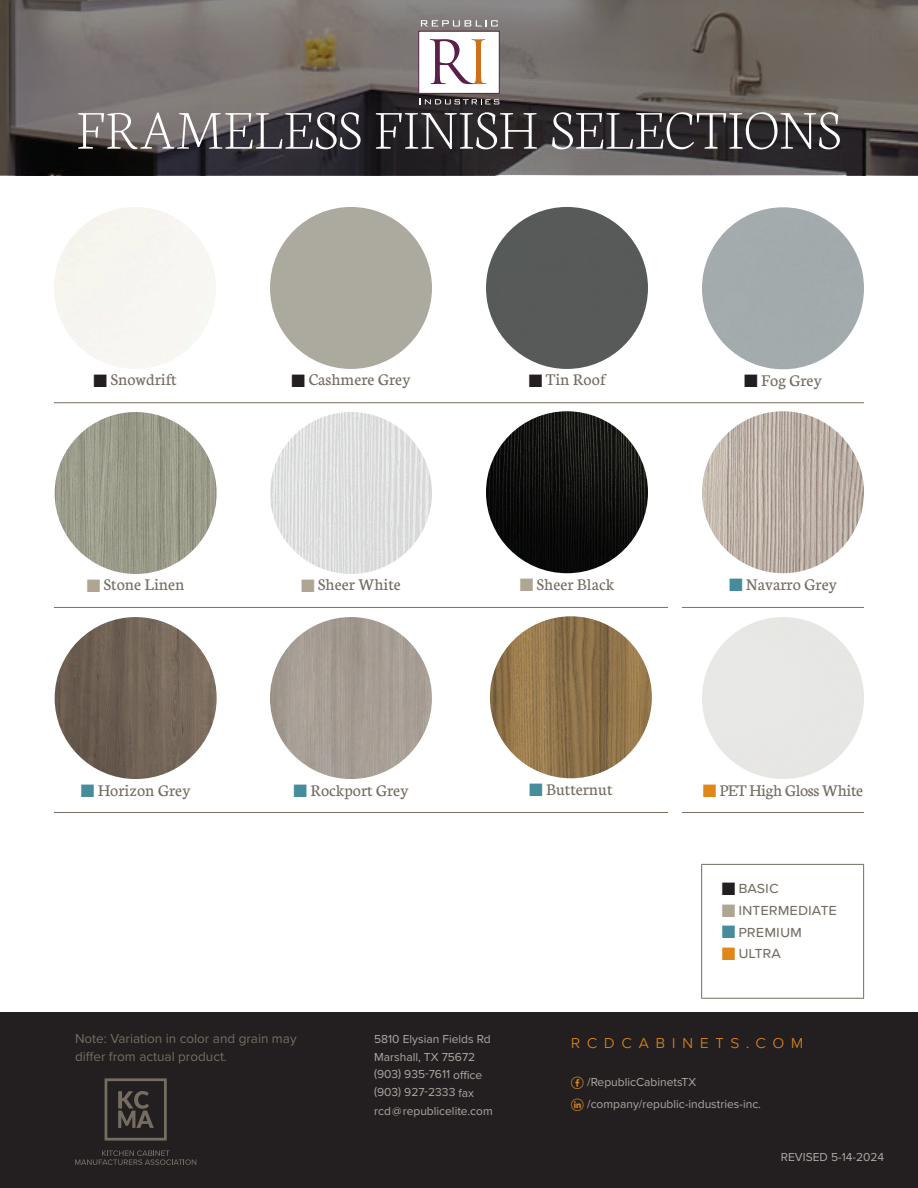
<style>
.page{position:relative;width:918px;height:1188px;background:#fff}
.page>*{position:absolute;margin:0;border:0;box-sizing:border-box;transform-origin:0 0}
.t1{font:200 58.5px "Neuton";color:#fff}
.t2{font:300 18px "Proxima Nova";letter-spacing:.36em;color:#df8719}
.t3{font:17.55px "Neuton";color:#756d62}
.t4{font:17.55px "Neuton";letter-spacing:-.02em;color:#756d62}
.t5{font:16.5px "Proxima Nova";color:#756d62}
.t6{font:13.5px "Proxima Nova";color:#756d62}
.t7{font:12px/18px "Proxima Nova";color:#afa8a2}
.t8{font:12px "Proxima Nova";color:#b0a9a5}
.s1{color:#231f20}
.s2{color:#aea693}
.s3{color:#468c9a}
.s4{color:#df8719}
.s5{font-family:"Social Shapes";font-size:18px;color:#df8719}
</style>
<div class="page">
<svg style="left:0;top:0;width:918px;height:176px;background:#5e5857"></svg>
<svg style="left:420px;top:98px;width:79px;height:6px"></svg>
<svg style="left:421px;top:20px;width:77px;height:7px"></svg>
<div style="left:418px;top:31px;width:81px;height:63px;background:#fff;border:1px solid #592049"></div>
<svg style="left:430px;top:39px;width:57px;height:45px"></svg>
<div style="left:0;top:1012px;width:918px;height:176px;background:#231f20"></div>
<svg style="left:104px;top:1078px;width:63px;height:63px"></svg>
<svg style="left:75px;top:1150px;width:121px;height:15px"></svg>
<img style="left:55px;top:412px;width:162px;height:162px;border-radius:81px">
<img style="left:702px;top:411px;width:162px;height:162px;border-radius:81px">
<img style="left:270px;top:412px;width:162px;height:162px;border-radius:81px">
<div style="left:486px;top:207px;width:162px;height:162px;background:#565a58;border-radius:81px"></div>
<img style="left:270px;top:617px;width:162px;height:162px;border-radius:81px">
<img style="left:490px;top:616px;width:162px;height:162px;border-radius:81px">
<div style="left:702px;top:207px;width:162px;height:162px;background:#a2abac;border-radius:81px"></div>
<img style="left:486px;top:411px;width:162px;height:162px;border-radius:81px">
<div style="left:270px;top:207px;width:162px;height:162px;background:#acaa9f;border-radius:81px"></div>
<img style="left:55px;top:617px;width:162px;height:162px;border-radius:81px">
<hr style="left:701px;top:864px;width:163px;height:1px;background:#756d62">
<hr style="left:701px;top:865px;width:1px;height:133px;background:#756d62">
<hr style="left:863px;top:865px;width:1px;height:133px;background:#756d62">
<hr style="left:701px;top:998px;width:163px;height:1px;background:#756d62">
<hr style="left:54px;top:402px;width:810px;height:1px;background:#756d62">
<hr style="left:54px;top:607px;width:614px;height:1px;background:#756d62">
<hr style="left:54px;top:812px;width:614px;height:1px;background:#756d62">
<hr style="left:682px;top:607px;width:182px;height:1px;background:#756d62">
<hr style="left:682px;top:812px;width:182px;height:1px;background:#756d62">
<h1 class="t1" style="left:77px;top:100px;width:766px">FRAMELESS FINISH SELECTIONS</h1>
<h3 class="t3" style="left:94px;top:369px;width:84px"><span class="s1">■</span> Snowdrift</h3>
<h3 class="t3" style="left:744px;top:370px;width:79px"><span class="s1">■</span> Fog Grey</h3>
<h3 class="t3" style="left:529px;top:369px;width:78px"><span class="s1">■</span> Tin Roof</h3>
<h3 class="t3" style="left:292px;top:369px;width:120px"><span class="s1">■</span> Cashmere Grey</h3>
<h3 class="t3" style="left:87px;top:575px;width:99px"><span class="s2">■</span> Stone Linen</h3>
<h3 class="t3" style="left:301px;top:575px;width:101px"><span class="s2">■</span> Sheer White</h3>
<h3 class="t3" style="left:729px;top:574px;width:109px"><span class="s3">■</span> Navarro Grey</h3>
<h3 class="t3" style="left:520px;top:574px;width:96px"><span class="s2">■</span> Sheer Black</h3>
<h3 class="t3" style="left:81px;top:780px;width:111px"><span class="s3">■</span> Horizon Grey</h3>
<h3 class="t3" style="left:294px;top:780px;width:116px"><span class="s3">■</span> Rockport Grey</h3>
<h3 class="t3" style="left:529px;top:779px;width:85px"><span class="s3">■</span> Butternut</h3>
<h3 class="t4" style="left:703px;top:780px;width:162px"><span class="s4">■</span> PET High Gloss White</h3>
<h3 class="t5" style="left:722px;top:876px;width:58px"><span class="s1">■</span> basic</h3>
<h3 class="t5" style="left:722px;top:897px;width:116px"><span class="s2">■</span> intermediate</h3>
<h3 class="t5" style="left:722px;top:919px;width:82px"><span class="s3">■</span> premium</h3>
<h3 class="t5" style="left:722px;top:940px;width:61px"><span class="s4">■</span> ultra</h3>
<p class="t6" style="left:75px;top:1029px;width:223px">Note: Variation in color and grain may</p>
<h2 class="t2" style="left:571px;top:1028px;width:234px">rcdcabinets.com</h2>
<p class="t6" style="left:75px;top:1047px;width:154px">differ from actual product.</p>
<p class="t7" style="left:374px;top:1029px;width:120px">5810 Elysian Fields Rd<br>Marshall, TX 75672 (903) 935-7611 office (903) 927-2333 fax rcd@republicelite.com</p>
<p class="t7" style="left:571px;top:1070px;width:192px;line-height:22.5px"><span class="s5">c</span> /RepublicCabinetsTX<br><span class="s5">i</span> /company/republic-industries-inc.</p>
<p class="t8" style="left:781px;top:1148px;width:105px">REVISED 5-14-2024</p>
</div>
